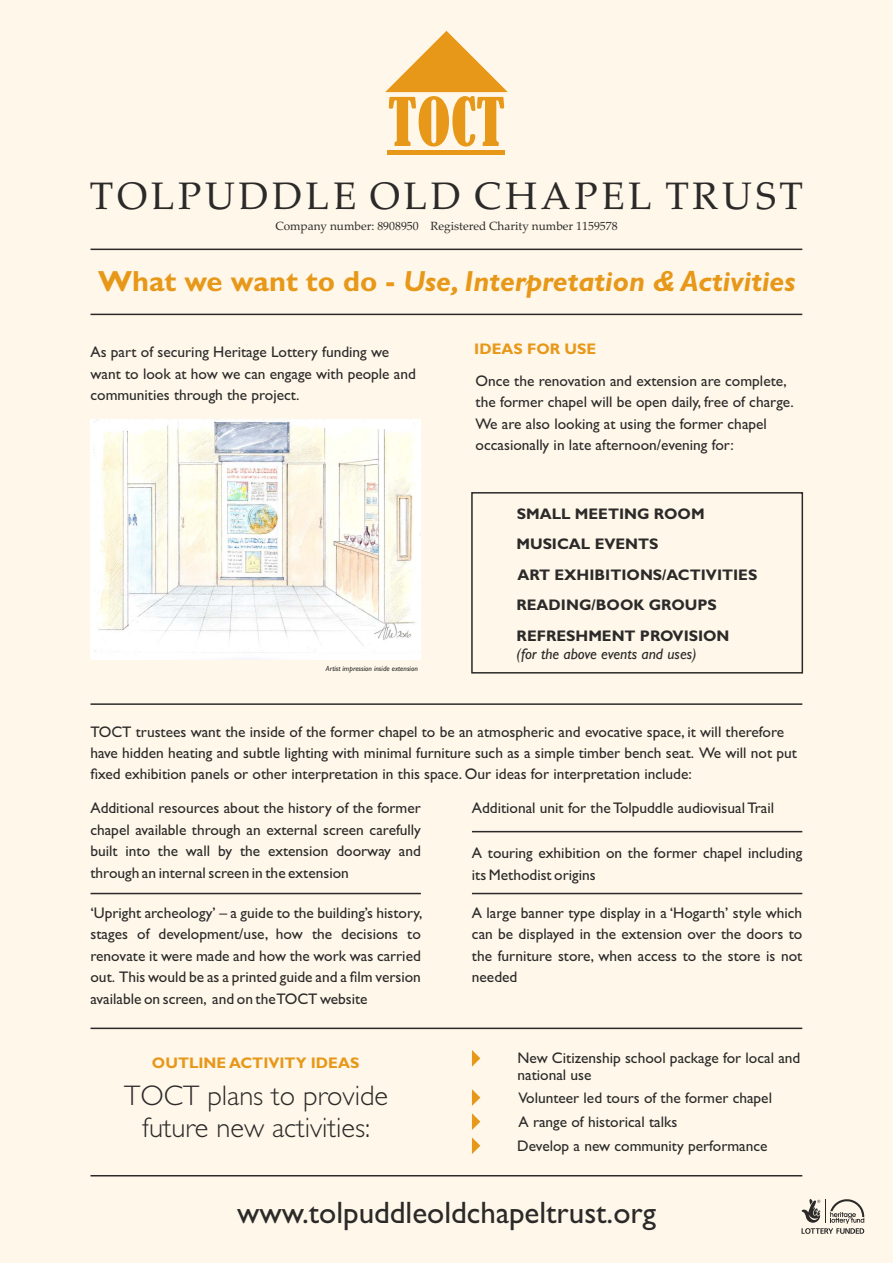
<style>
.page{position:relative;width:893px;height:1263px;background:#fff}
.page>*{position:absolute;margin:0;border:0;box-sizing:border-box;transform-origin:0 0}
.t1{font:38.4px "Palatino Linotype";letter-spacing:.095em;color:#2b2a29}
.t2{font:31.05px "Gill Sans";color:#2b2a29}
.t3{font:italic 700 29.1px "Gill Sans";color:#e79819}
.t4{font:300 28.5px/32.5px "Gill Sans";color:#2b2a29;text-align:center}
.t5{font:15.3px/21.5px "Gill Sans";color:#2b2a29}
.t6{font:700 15.3px "Gill Sans";color:#2b2a29}
.t7{font:700 15.3px "Gill Sans";color:#e79819}
.t8{font:italic 15.3px "Gill Sans";color:#2b2a29}
.t9{font:11.85px "Palatino Linotype";color:#2b2a29}
.t10{font:italic 7.35px "Gill Sans";color:#2b2a29}
.s1{font-style:normal}
</style>
<div class="page">
<div style="left:0;top:0;width:892px;height:1263px;background:#fef7ea"></div>
<svg style="left:801px;top:1199px;width:63px;height:35px"></svg>
<svg style="left:385px;top:31px;width:123px;height:116px"></svg>
<hr style="left:388px;top:150px;width:117px;height:4px;background:#e79819">
<hr style="left:91px;top:249px;width:711px;height:1px;background:#2b2a29">
<hr style="left:91px;top:893px;width:330px;height:1px;background:#2b2a29">
<hr style="left:472px;top:893px;width:330px;height:1px;background:#2b2a29">
<hr style="left:472px;top:831px;width:330px;height:1px;background:#2b2a29">
<div style="left:471px;top:492px;width:332px;height:181px;border:2px solid #2b2a29"></div>
<hr style="left:91px;top:314px;width:711px;height:1px;background:#2b2a29">
<hr style="left:91px;top:703px;width:711px;height:2px;background:#2b2a29">
<hr style="left:91px;top:1175px;width:711px;height:1px;background:#2b2a29">
<hr style="left:91px;top:1027px;width:711px;height:2px;background:#2b2a29">
<svg style="left:472px;top:1050px;width:8px;height:17px"></svg>
<svg style="left:472px;top:1089px;width:8px;height:17px"></svg>
<svg style="left:472px;top:1113px;width:8px;height:17px"></svg>
<svg style="left:472px;top:1137px;width:8px;height:17px"></svg>
<img style="left:91px;top:420px;width:330px;height:240px">
<h1 class="t1" style="left:90px;top:181px;width:715px">TOLPUDDLE OLD CHAPEL TRUST</h1>
<p class="t9" style="left:275px;top:221px;width:344px">Company number: 8908950 Registered Charity number 1159578</p>
<h3 class="t3" style="left:98px;top:271px;width:699px"><span class="s1">What we want to do -</span> Use, Interpretation &amp; Activities</h3>
<p class="t5" style="left:91px;top:343px;width:327px">As part of securing Heritage Lottery funding we want to look at how we can engage with people and communities through the project.</p>
<p class="t7" style="left:474px;top:343px;width:123px">IDEAS FOR USE</p>
<p class="t5" style="left:476px;top:372px;width:320px">Once the renovation and extension are complete, the former chapel will be open daily, free of charge.<br>We are also looking at using the former chapel occasionally in late afternoon/evening for:</p>
<p class="t6" style="left:517px;top:508px;width:189px">SMALL MEETING ROOM</p>
<p class="t6" style="left:516px;top:539px;width:144px">MUSICAL EVENTS</p>
<p class="t6" style="left:518px;top:569px;width:241px">ART EXHIBITIONS/ACTIVITIES</p>
<p class="t6" style="left:516px;top:600px;width:202px">READING/BOOK GROUPS</p>
<p class="t10" style="left:326px;top:666px;width:93px">Artist impression inside extension</p>
<p class="t6" style="left:517px;top:630px;width:214px">REFRESHMENT PROVISION</p>
<p class="t8" style="left:517px;top:648px;width:182px">(for the above events and uses)</p>
<p class="t5" style="left:91px;top:722px;width:708px">TOCT trustees want the inside of the former chapel to be an atmospheric and evocative space, it will therefore have hidden heating and subtle lighting with minimal furniture such as a simple timber bench seat. We will not put fixed exhibition panels or other interpretation in this space. Our ideas for interpretation include:</p>
<p class="t5" style="left:91px;top:799px;width:332px;text-align:justify">Additional resources about the history of the former chapel available through an external screen carefully built into the wall by the extension doorway and through an internal screen in the extension</p>
<p class="t5" style="left:90px;top:904px;width:333px;text-align:justify">‘Upright archeology’ – a guide to the building’s history, stages of development/use, how the decisions to renovate it were made and how the work was carried out. This would be as a printed guide and a film version available on screen, and on the TOCT website</p>
<p class="t5" style="left:472px;top:904px;width:332px;text-align:justify">A large banner type display in a ‘Hogarth’ style which can be displayed in the extension over the doors to the furniture store, when access to the store is not needed</p>
<p class="t5" style="left:472px;top:799px;width:304px">Additional unit for the Tolpuddle audiovisual Trail</p>
<p class="t5" style="left:472px;top:844px;width:332px">A touring exhibition on the former chapel including its Methodist origins</p>
<p class="t7" style="left:152px;top:1057px;width:209px">OUTLINE ACTIVITY IDEAS</p>
<p class="t5" style="left:517px;top:1050px;width:284px;line-height:17.9px">New Citizenship school package for local and national use</p>
<p class="t5" style="left:518px;top:1089px;width:255px">Volunteer led tours of the former chapel</p>
<p class="t5" style="left:517px;top:1136px;width:252px">Develop a new community performance</p>
<h3 class="t4" style="left:124px;top:1082px;width:265px">TOCT plans to provide future new activities:</h3>
<p class="t5" style="left:518px;top:1112px;width:160px">A range of historical talks</p>
<h2 class="t2" style="left:237px;top:1202px;width:420px">www.tolpuddleoldchapeltrust.org</h2>
</div>
